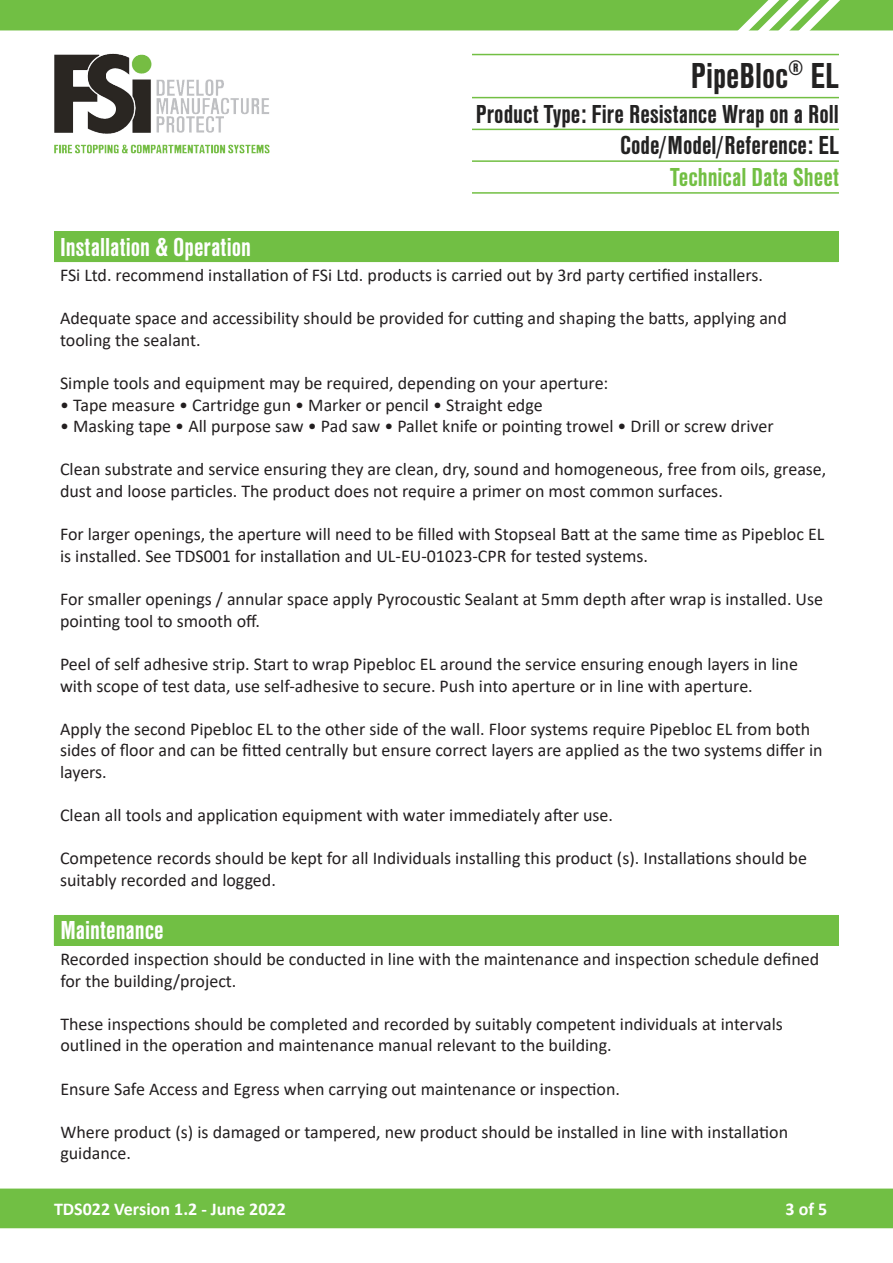
<style>
.page{position:relative;width:893px;height:1263px;background:#fff}
.page>*{position:absolute;margin:0;border:0;box-sizing:border-box;transform-origin:0 0}
.t1{font:700 37.5px "Nimbus San Con";color:#232222}
.t2{font:700 27px "Nimbus San Con";color:#232222}
.t3{font:700 27px "Nimbus San Con";color:#fff}
.t4{font:700 27px "Nimbus San Con";color:#72bf43}
.t5{font:18px/21.6px "Calibri";color:#231f20}
.t6{font:700 18px "Calibri";color:#fff}
</style>
<div class="page">
<div style="left:0;top:1188px;width:893px;height:40px;background:#71bf44"></div>
<hr style="left:472px;top:129px;width:367px;height:1px;background:#72bf43">
<hr style="left:472px;top:97px;width:367px;height:1px;background:#72bf43">
<hr style="left:472px;top:54px;width:367px;height:1px;background:#72bf43">
<img style="left:54px;top:53px;width:216px;height:101px">
<hr style="left:472px;top:160px;width:367px;height:2px;background:#72bf43">
<hr style="left:472px;top:192px;width:367px;height:2px;background:#72bf43">
<svg style="left:0;top:0;width:893px;height:31px;background:#7ac350"></svg>
<div style="left:54px;top:232px;width:784px;height:30px;background:#71bf44"></div>
<div style="left:54px;top:915px;width:784px;height:30px;background:#71bf44"></div>
<hr style="left:54px;top:915px;width:785px;height:1px;background:#71bf44">
<svg style="left:838px;top:916px;width:1px;height:29px"></svg>
<h1 class="t1" style="left:691px;top:55px;width:150px">PipeBloc<sup>®</sup> EL</h1>
<h2 class="t2" style="left:476px;top:99px;width:365px">Product Type: Fire Resistance Wrap on a Roll</h2>
<h2 class="t2" style="left:620px;top:131px;width:220px">Code/Model/Reference: EL</h2>
<h2 class="t4" style="left:670px;top:162px;width:170px">Technical Data Sheet</h2>
<h2 class="t3" style="left:60px;top:232px;width:192px">Installation &amp; Operation</h2>
<p class="t5" style="left:60px;top:264px;width:705px">FSi Ltd. recommend installation of FSi Ltd. products is carried out by 3rd party certified installers.</p>
<p class="t5" style="left:60px;top:307px;width:728px">Adequate space and accessibility should be provided for cutting and shaping the batts, applying and tooling the sealant.</p>
<p class="t5" style="left:60px;top:372px;width:550px">Simple tools and equipment may be required, depending on your aperture:</p>
<p class="t5" style="left:60px;top:393px;width:484px">• Tape measure • Cartridge gun • Marker or pencil • Straight edge</p>
<p class="t5" style="left:60px;top:415px;width:715px">• Masking tape • All purpose saw • Pad saw • Pallet knife or pointing trowel • Drill or screw driver</p>
<p class="t5" style="left:60px;top:458px;width:768px">Clean substrate and service ensuring they are clean, dry, sound and homogeneous, free from oils, grease, dust and loose particles. The product does not require a primer on most common surfaces.</p>
<p class="t5" style="left:60px;top:523px;width:766px">For larger openings, the aperture will need to be filled with Stopseal Batt at the same time as Pipebloc EL is installed. See TDS001 for installation and UL-EU-01023-CPR for tested systems.</p>
<p class="t5" style="left:60px;top:588px;width:765px">For smaller openings / annular space apply Pyrocoustic Sealant at 5mm depth after wrap is installed. Use pointing tool to smooth off.</p>
<p class="t5" style="left:60px;top:653px;width:739px">Peel of self adhesive strip. Start to wrap Pipebloc EL around the service ensuring enough layers in line with scope of test data, use self-adhesive to secure. Push into aperture or in line with aperture.</p>
<p class="t5" style="left:60px;top:717px;width:764px">Apply the second Pipebloc EL to the other side of the wall. Floor systems require Pipebloc EL from both sides of floor and can be fitted centrally but ensure correct layers are applied as the two systems differ in layers.</p>
<p class="t5" style="left:60px;top:804px;width:554px">Clean all tools and application equipment with water immediately after use.</p>
<p class="t5" style="left:60px;top:847px;width:748px">Competence records should be kept for all Individuals installing this product (s). Installations should be suitably recorded and logged.</p>
<h2 class="t3" style="left:60px;top:916px;width:105px">Maintenance</h2>
<p class="t5" style="left:60px;top:948px;width:760px">Recorded inspection should be conducted in line with the maintenance and inspection schedule defined for the building/project.</p>
<p class="t5" style="left:60px;top:1012px;width:724px">These inspections should be completed and recorded by suitably competent individuals at intervals outlined in the operation and maintenance manual relevant to the building.</p>
<p class="t5" style="left:60px;top:1077px;width:561px">Ensure Safe Access and Egress when carrying out maintenance or inspection.</p>
<p class="t5" style="left:60px;top:1120px;width:729px">Where product (s) is damaged or tampered, new product should be installed in line with installation guidance.</p>
<p class="t6" style="left:54px;top:1196px;width:233px">TDS022 Version 1.2 - June 2022</p>
<p class="t6" style="left:786px;top:1196px;width:43px">3 of 5</p>
</div>
